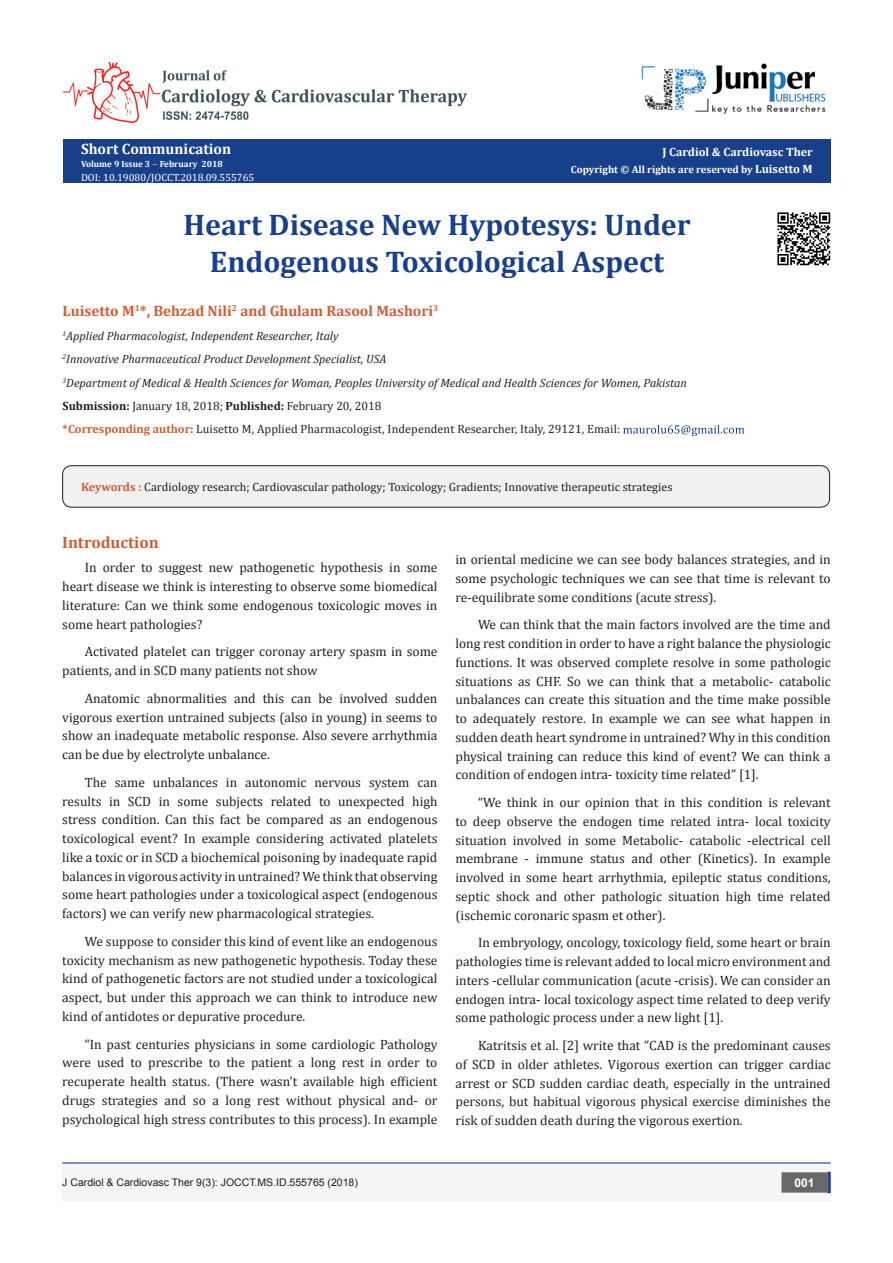
<style>
.page{position:relative;width:893px;height:1263px;background:#fff}
.page>*{position:absolute;margin:0;border:0;box-sizing:border-box;transform-origin:0 0}
.t1{font:700 30px "Cambria";color:#183f89}
.t2{font:700 16.5px "Cambria";color:#ca5f37}
.t3{font:700 15px "Cambria";color:#cd5f37}
.t4{font:700 15px "Cambria";color:#fffefc}
.t5{font:13.5px/18.8px "Cambria";color:#231f20;text-align:justify}
.t6{font:12px "Cambria";color:#231f20}
.t7{font:italic 12px "Cambria";color:#231f20}
.t8{font:700 12px "Cambria";color:#fff}
.t9{font:700 12px "Arial";color:#fff}
.t10{font:10.5px "Arial";color:#231f20}
.t11{font:700 10.5px "Cambria";color:#fff}
.t12{font:10.5px "Cambria";color:#fff}
.t13{font:700 9px "Cambria";color:#fffefc}
.s1{font-size:12px}
.s2{font-weight:700}
.s3{font-weight:700;color:#cd5f37}
.s4{font-weight:700;color:#cd375f}
.s5{font-weight:700;color:#ca5f37}
</style>
<div class="page">
<div style="left:63px;top:140px;width:768px;height:43px;background:#183f89"></div>
<svg style="left:623px;top:425px;width:121px;height:11px"></svg>
<img style="left:641px;top:63px;width:185px;height:51px">
<div style="left:62px;top:1163px;width:769px;height:38px;background:#f5f5f4"></div>
<div style="left:782px;top:1173px;width:45px;height:19px;background:#68676a"></div>
<div style="left:781px;top:1172px;width:46px;height:20px;border:2px solid #68676a"></div>
<svg style="left:827px;top:1172px;width:4px;height:21px"></svg>
<img style="left:63px;top:63px;width:404px;height:60px">
<hr style="left:62px;top:1162px;width:769px;height:1px;background:#253f8e">
<div style="left:63px;top:466px;width:767px;height:41px;background:#f0f1f2;border-radius:9px"></div>
<div style="left:62px;top:465px;width:768px;height:43px;border:1px solid #231f20;border-radius:9px"></div>
<img style="left:777px;top:212px;width:54px;height:54px">
<p class="t4" style="left:81px;top:138px;width:152px">Short Communication</p>
<p class="t13" style="left:81px;top:158px;width:143px">Volume 9 Issue 3 February 2018</p>
<p class="t12" style="left:81px;top:171px;width:175px">DOI: 10.19080/JOCCT.2018.09.555765</p>
<p class="t8" style="left:662px;top:143px;width:152px">J Cardiol &amp; Cardiovasc Ther</p>
<p class="t11" style="left:571px;top:162px;width:243px">Copyright © All rights are reserved by <span class="s1">Luisetto M</span></p>
<p class="t1" style="left:184px;top:203px;width:509px">Heart Disease New Hypotesys: Under</p>
<p class="t1" style="left:210px;top:241px;width:456px">Endogenous Toxicological Aspect</p>
<p class="t3" style="left:63px;top:301px;width:377px">Luisetto M<sup>1</sup>*, Behzad Nili<sup>2</sup> and Ghulam Rasool Mashori<sup>3</sup></p>
<p class="t7" style="left:63px;top:327px;width:278px"><sup>1</sup>Applied Pharmacologist, Independent Researcher, Italy</p>
<p class="t7" style="left:63px;top:351px;width:326px"><sup>2</sup>Innovative Pharmaceutical Product Development Specialist, USA</p>
<p class="t7" style="left:63px;top:374px;width:626px"><sup>3</sup>Department of Medical &amp; Health Sciences for Woman, Peoples University of Medical and Health Sciences for Women, Pakistan</p>
<p class="t6" style="left:63px;top:399px;width:320px"><span class="s2">Submission:</span> January 18, 2018; <span class="s2">Published:</span> February 20, 2018</p>
<p class="t6" style="left:63px;top:422px;width:559px"><span class="s3">*Corresponding author</span><span class="s4">:</span> Luisetto M, Applied Pharmacologist, Independent Researcher, Italy, 29121, Email:</p>
<p class="t6" style="left:81px;top:480px;width:593px"><span class="s5">Keywords :</span> Cardiology research; Cardiovascular pathology; Toxicology; Gradients; Innovative therapeutic strategies</p>
<p class="t2" style="left:62px;top:530px;width:98px">Introduction</p>
<p class="t5" style="left:62px;top:558px;width:377px;text-indent:22px">In order to suggest new pathogenetic hypothesis in some heart disease we think is interesting to observe some biomedical literature: Can we think some endogenous toxicologic moves in some heart pathologies?</p>
<p class="t5" style="left:62px;top:642px;width:377px;text-indent:22px">Activated platelet can trigger coronay artery spasm in some patients, and in SCD many patients not show</p>
<p class="t5" style="left:62px;top:689px;width:377px;text-indent:22px">Anatomic abnormalities and this can be involved sudden vigorous exertion untrained subjects (also in young) in seems to show an inadequate metabolic response. Also severe arrhythmia can be due by electrolyte unbalance.</p>
<p class="t5" style="left:62px;top:773px;width:377px;text-indent:22px">The same unbalances in autonomic nervous system can results in SCD in some subjects related to unexpected high stress condition. Can this fact be compared as an endogenous toxicological event? In example considering activated platelets like a toxic or in SCD a biochemical poisoning by inadequate rapid balances in vigorous activity in untrained? We think that observing some heart pathologies under a toxicological aspect (endogenous factors) we can verify new pharmacological strategies.</p>
<p class="t5" style="left:62px;top:932px;width:377px;text-indent:22px">We suppose to consider this kind of event like an endogenous toxicity mechanism as new pathogenetic hypothesis. Today these kind of pathogenetic factors are not studied under a toxicological aspect, but under this approach we can think to introduce new kind of antidotes or depurative procedure.</p>
<p class="t5" style="left:62px;top:1035px;width:377px;text-indent:22px">“In past centuries physicians in some cardiologic Pathology were used to prescribe to the patient a long rest in order to recuperate health status. (There wasn’t available high efficient drugs strategies and so a long rest without physical and- or psychological high stress contributes to this process). In example</p>
<p class="t5" style="left:455px;top:550px;width:377px">in oriental medicine we can see body balances strategies, and in some psychologic techniques we can see that time is relevant to re-equilibrate some conditions (acute stress).</p>
<p class="t5" style="left:455px;top:615px;width:377px;text-indent:22px">We can think that the main factors involved are the time and long rest condition in order to have a right balance the physiologic functions. It was observed complete resolve in some pathologic situations as CHF. So we can think that a metabolic- catabolic unbalances can create this situation and the time make possible to adequately restore. In example we can see what happen in sudden death heart syndrome in untrained? Why in this condition physical training can reduce this kind of event? We can think a condition of endogen intra- toxicity time related” [1].</p>
<p class="t5" style="left:455px;top:793px;width:377px;text-indent:22px">“We think in our opinion that in this condition is relevant to deep observe the endogen time related intra- local toxicity situation involved in some Metabolic- catabolic -electrical cell membrane - immune status and other (Kinetics). In example involved in some heart arrhythmia, epileptic status conditions, septic shock and other pathologic situation high time related (ischemic coronaric spasm et other).</p>
<p class="t5" style="left:455px;top:933px;width:377px;text-indent:22px">In embryology, oncology, toxicology field, some heart or brain pathologies time is relevant added to local micro environment and inters -cellular communication (acute -crisis). We can consider an endogen intra- local toxicology aspect time related to deep verify some pathologic process under a new light [1].</p>
<p class="t5" style="left:455px;top:1036px;width:377px;text-indent:22px">Katritsis et al. [2] write that “CAD is the predominant causes of SCD in older athletes. Vigorous exertion can trigger cardiac arrest or SCD sudden cardiac death, especially in the untrained persons, but habitual vigorous physical exercise diminishes the risk of sudden death during the vigorous exertion.</p>
<p class="t10" style="left:62px;top:1175px;width:297px">J Cardiol &amp; Cardiovasc Ther 9(3): JOCCT.MS.ID.555765 (2018)</p>
<p class="t9" style="left:794px;top:1174px;width:22px">001</p>
</div>
